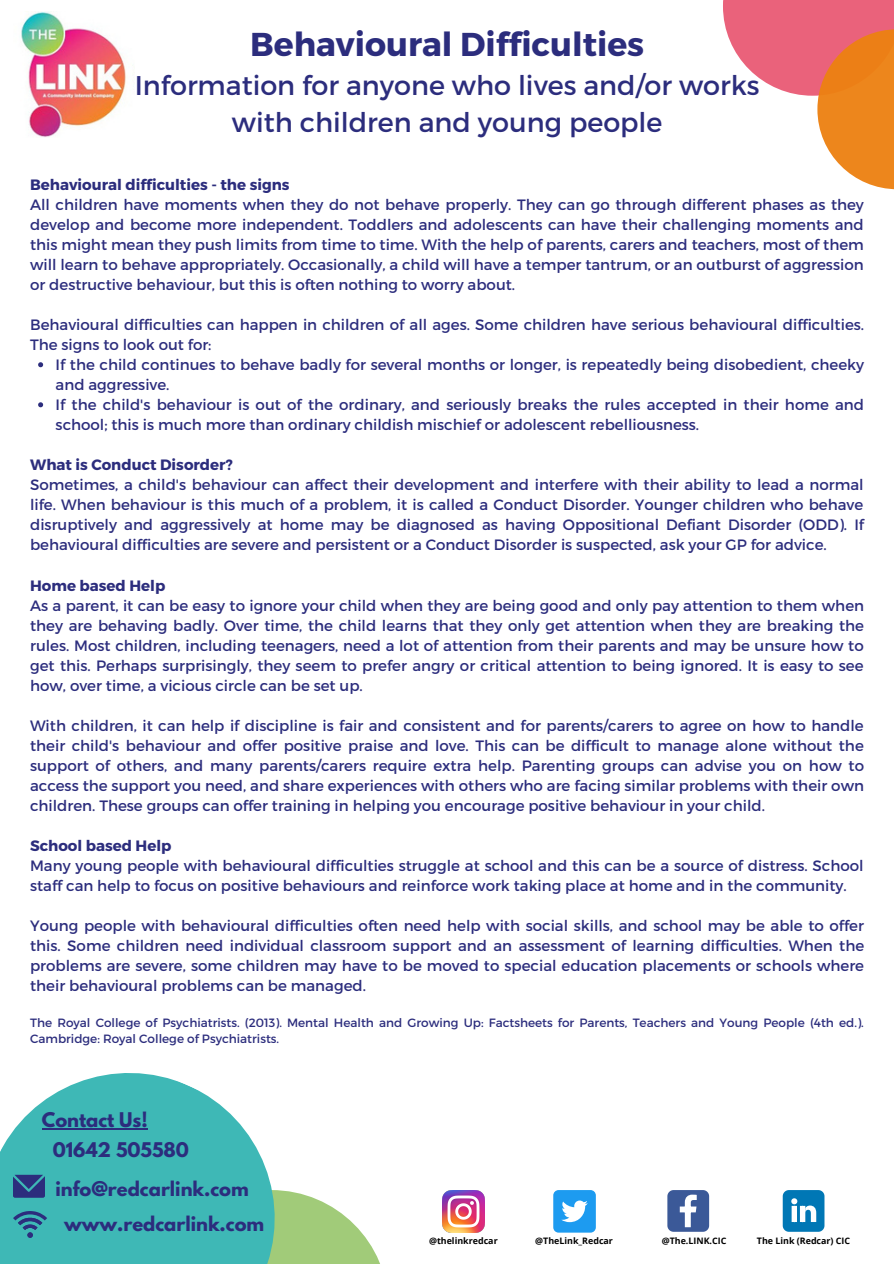
<style>
.page{position:relative;width:894px;height:1264px;background:#fff}
.page>*{position:absolute;margin:0;border:0;box-sizing:border-box;transform-origin:0 0}
.t1{font:700 33px "Montserrat";color:#2c2d7d}
.t2{font:27px/37.2px "Montserrat";color:#2c2d7d;text-align:center}
.t3{font:700 18px "League Spartan";color:#2c2d7d}
.t4{font:15px/20px "Montserrat";color:#2c2d7d;text-align:justify}
.t5{font:700 15px "Montserrat";color:#2c2d7d}
.t6{font:12px/16px "Montserrat";color:#2c2d7d}
.t7{font:700 8.85px "Open Sans";color:#000}
</style>
<div class="page">
<svg style="left:321px;top:1201px;width:59px;height:62px"></svg>
<img style="left:21px;top:11px;width:112px;height:126px">
<svg style="left:38px;top:362px;width:5px;height:5px"></svg>
<svg style="left:38px;top:402px;width:5px;height:5px"></svg>
<svg style="left:0;top:1073px;width:321px;height:190px;fill:#3eb8b6"></svg>
<svg style="left:13px;top:1210px;width:34px;height:27px"></svg>
<svg style="left:13px;top:1174px;width:31px;height:23px"></svg>
<hr style="left:42px;top:1128px;width:106px;height:1px;background:#2c2d7d">
<img style="left:442px;top:1190px;width:42px;height:42px">
<svg style="left:667px;top:1190px;width:42px;height:41px;background:#5f77ab"></svg>
<svg style="left:782px;top:1190px;width:42px;height:41px"></svg>
<div style="left:553px;top:1189px;width:42px;height:43px;background:#1d9bf0;border-radius:5px"></div>
<svg style="left:561px;top:1200px;width:26px;height:22px"></svg>
<svg style="left:723px;top:0;width:170px;height:189px"></svg>
<h1 class="t1" style="left:250px;top:22px;width:395px">Behavioural Difficulties</h1>
<h2 class="t2" style="left:135px;top:65px;width:626px">Information for anyone who lives and/or works with children and young people</h2>
<p class="t5" style="left:30px;top:175px;width:261px">Behavioural difficulties - the signs</p>
<p class="t4" style="left:30px;top:194px;width:835px">All children have moments when they do not behave properly. They can go through different phases as they develop and become more independent. Toddlers and adolescents can have their challenging moments and this might mean they push limits from time to time. With the help of parents, carers and teachers, most of them will learn to behave appropriately. Occasionally, a child will have a temper tantrum, or an outburst of aggression or destructive behaviour, but this is often nothing to worry about.</p>
<p class="t4" style="left:30px;top:314px;width:835px">Behavioural difficulties can happen in children of all ages. Some children have serious behavioural difficulties.<br>The signs to look out for:</p>
<p class="t4" style="left:56px;top:354px;width:809px;text-align:left">If the child continues to behave badly for several months or longer, is repeatedly being disobedient, cheeky and aggressive.<br>If the child's behaviour is out of the ordinary, and seriously breaks the rules accepted in their home and school; this is much more than ordinary childish mischief or adolescent rebelliousness.</p>
<p class="t5" style="left:30px;top:455px;width:204px">What is Conduct Disorder?</p>
<p class="t4" style="left:30px;top:474px;width:835px">Sometimes, a child's behaviour can affect their development and interfere with their ability to lead a normal life. When behaviour is this much of a problem, it is called a Conduct Disorder. Younger children who behave disruptively and aggressively at home may be diagnosed as having Oppositional Defiant Disorder (ODD). If behavioural difficulties are severe and persistent or a Conduct Disorder is suspected, ask your GP for advice.</p>
<p class="t5" style="left:30px;top:575px;width:137px">Home based Help</p>
<p class="t4" style="left:30px;top:594px;width:835px">As a parent, it can be easy to ignore your child when they are being good and only pay attention to them when they are behaving badly. Over time, the child learns that they only get attention when they are breaking the rules. Most children, including teenagers, need a lot of attention from their parents and may be unsure how to get this. Perhaps surprisingly, they seem to prefer angry or critical attention to being ignored. It is easy to see how, over time, a vicious circle can be set up.</p>
<p class="t4" style="left:30px;top:714px;width:835px">With children, it can help if discipline is fair and consistent and for parents/carers to agree on how to handle their child's behaviour and offer positive praise and love. This can be difficult to manage alone without the support of others, and many parents/carers require extra help. Parenting groups can advise you on how to access the support you need, and share experiences with others who are facing similar problems with their own children. These groups can offer training in helping you encourage positive behaviour in your child.</p>
<p class="t5" style="left:30px;top:835px;width:143px">School based Help</p>
<p class="t4" style="left:30px;top:854px;width:834px">Many young people with behavioural difficulties struggle at school and this can be a source of distress. School staff can help to focus on positive behaviours and reinforce work taking place at home and in the community.</p>
<p class="t4" style="left:30px;top:914px;width:835px">Young people with behavioural difficulties often need help with social skills, and school may be able to offer this. Some children need individual classroom support and an assessment of learning difficulties. When the problems are severe, some children may have to be moved to special education placements or schools where their behavioural problems can be managed.</p>
<p class="t6" style="left:30px;top:1014px;width:834px">The Royal College of Psychiatrists. (2013). Mental Health and Growing Up: Factsheets for Parents, Teachers and Young People (4th ed.).<br>Cambridge: Royal College of Psychiatrists.</p>
<p class="t3" style="left:42px;top:1111px;width:107px">Contact Us!</p>
<p class="t3" style="left:53px;top:1140px;width:137px">01642 505580</p>
<p class="t3" style="left:56px;top:1179px;width:195px">info@redcarlink.com</p>
<p class="t3" style="left:64px;top:1214px;width:201px">www.redcarlink.com</p>
<p class="t7" style="left:429px;top:1234px;width:70px">@thelinkredcar</p>
<p class="t7" style="left:535px;top:1234px;width:79px">@TheLink_Redcar</p>
<p class="t7" style="left:661px;top:1234px;width:66px">@The.LINK.CIC</p>
<p class="t7" style="left:756px;top:1234px;width:95px">The Link (Redcar) CIC</p>
</div>
